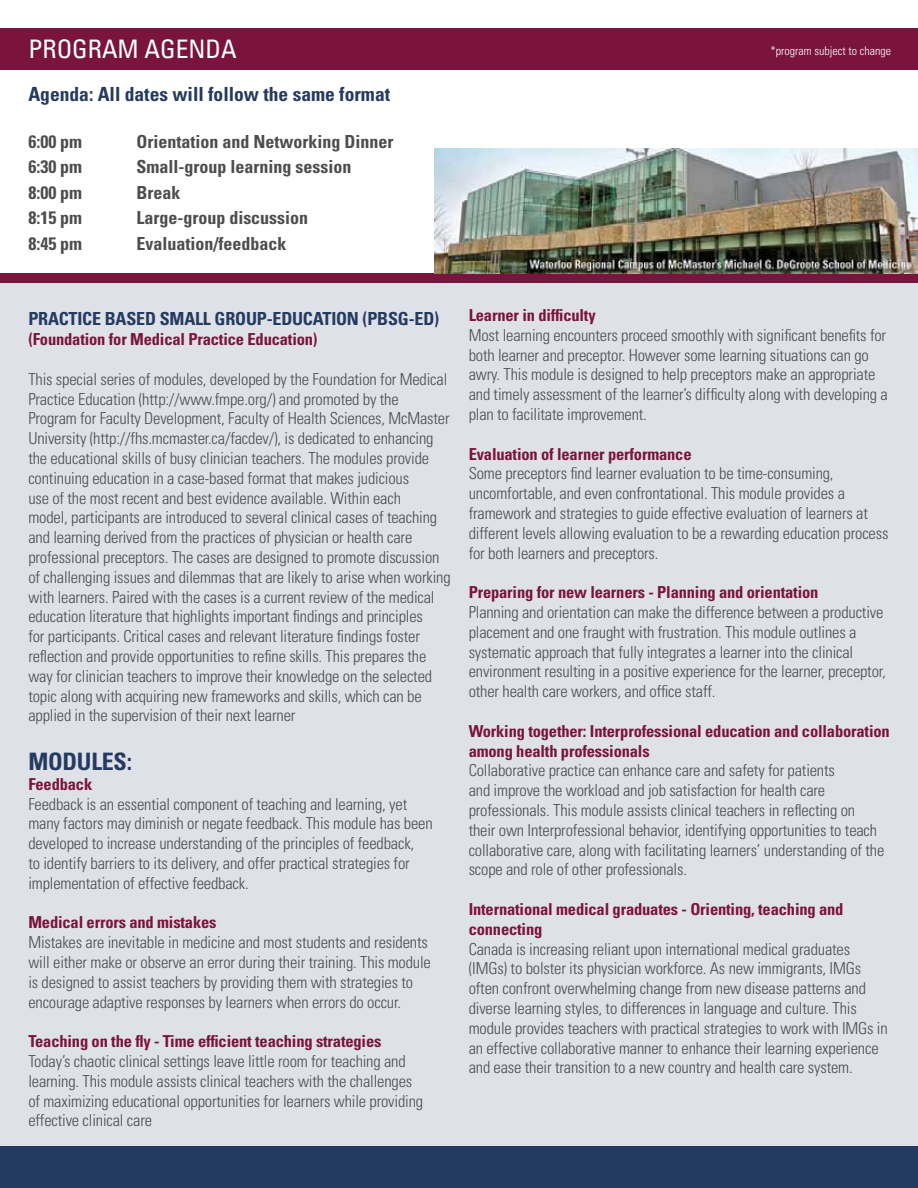
<style>
.page{position:relative;width:918px;height:1188px;background:#fff}
.page>*{position:absolute;margin:0;border:0;box-sizing:border-box;transform-origin:0 0}
.t1{font:condensed 25.5px "Univers LT Std";color:#fff}
.t2{font:700 condensed 24px "Univers LT Std";color:#243a61}
.t3{font:700 condensed 19.5px "Univers LT Std";color:#243a61}
.t4{font:700 condensed 18px "Univers LT Std";color:#4d4d4f}
.t5{font:700 condensed 18px "Univers LT Std";letter-spacing:-.01em;color:#243a61}
.t6{font:300 condensed 16.5px/19.8px "Univers LT Std";letter-spacing:-.01em;color:#4d4d4f}
.t7{font:700 condensed 16.5px/19.8px "Univers LT Std";letter-spacing:-.01em;color:#7a133d}
.t8{font:300 condensed 12px "Univers LT Std";color:#fff}
</style>
<div class="page">
<div style="left:0;top:278px;width:918px;height:910px;background:#dee1e7"></div>
<div style="left:0;top:28px;width:918px;height:42px;background:#7a133d"></div>
<div style="left:0;top:274px;width:918px;height:9px;background:#7a133d"></div>
<div style="left:0;top:1146px;width:918px;height:42px;background:#243a61"></div>
<img style="left:435px;top:149px;width:483px;height:124px">
<h1 class="t1" style="left:28px;top:33px;width:210px">PROGRAM AGENDA</h1>
<p class="t8" style="left:770px;top:44px;width:122px">*program subject to change</p>
<p class="t3" style="left:28px;top:82px;width:363px">Agenda: All dates will follow the same format</p>
<p class="t4" style="left:28px;top:130px;width:55px">6:00 pm</p>
<p class="t4" style="left:136px;top:130px;width:259px">Orientation and Networking Dinner</p>
<p class="t4" style="left:28px;top:156px;width:89px">6:30 pm S</p>
<p class="t4" style="left:146px;top:156px;width:206px">mall-group learning session</p>
<p class="t4" style="left:28px;top:181px;width:89px">8:00 pm B</p>
<p class="t4" style="left:147px;top:181px;width:34px">reak</p>
<p class="t4" style="left:28px;top:207px;width:88px">8:15 pm L</p>
<p class="t4" style="left:144px;top:207px;width:165px">arge-group discussion</p>
<p class="t4" style="left:28px;top:232px;width:89px">8:45 pm E</p>
<p class="t4" style="left:145px;top:232px;width:143px">valuation/feedback</p>
<p class="t5" style="left:28px;top:308px;width:20px">PRACTICE</p>
<p class="t5" style="left:105px;top:308px;width:11px">BASED</p>
<p class="t5" style="left:160px;top:308px;width:12px">SMALL</p>
<p class="t5" style="left:215px;top:308px;width:68px">GROUP-EDUCATI</p>
<p class="t5" style="left:336px;top:308px;width:105px">ON (PBSG-ED)</p>
<p class="t7" style="left:28px;top:329px;width:291px">(Foundation for Medical Practice Education)</p>
<p class="t6" style="left:28px;top:369px;width:424px">This special series of modules, developed by the Foundation for Medical Practice Education (http://www.fmpe.org/) and promoted by the Program for Faculty Development, Faculty of Health Sciences, McMaster University (http://fhs.mcmaster.ca/facdev/), is dedicated to enhancing the educational skills of busy clinician teachers. The modules provide continuing education in a case-based format that makes judicious<br>use of the most recent and best evidence available. Within each<br>model, participants are introduced to several clinical cases of teaching and learning derived from the practices of physician or health care professional preceptors. The cases are designed to promote discussion of challenging issues and dilemmas that are likely to arise when working with learners. Paired with the cases is a current review of the medical education literature that highlights important findings and principles<br>for participants. Critical cases and relevant literature findings foster reflection and provide opportunities to refine skills. This prepares the way for clinician teachers to improve their knowledge on the selected topic along with acquiring new frameworks and skills, which can be applied in the supervision of their next learner</p>
<h2 class="t2" style="left:28px;top:747px;width:105px">Modules:</h2>
<p class="t7" style="left:28px;top:774px;width:65px">Feedback</p>
<p class="t6" style="left:28px;top:794px;width:406px">Feedback is an essential component of teaching and learning, yet many factors may diminish or negate feedback. This module has been developed to increase understanding of the principles of feedback,<br>to identify barriers to its delivery, and offer practical strategies for implementation of effective feedback.</p>
<p class="t7" style="left:28px;top:913px;width:190px">Medical errors and mistakes</p>
<p class="t6" style="left:28px;top:933px;width:404px">Mistakes are inevitable in medicine and most students and residents will either make or observe an error during their training. This module is designed to assist teachers by providing them with strategies to encourage adaptive responses by learners when errors do occur.</p>
<p class="t7" style="left:28px;top:1031px;width:355px">Teaching on the fly - Time efficient teaching strategies</p>
<p class="t6" style="left:28px;top:1051px;width:396px">Today’s chaotic clinical settings leave little room for teaching and learning. This module assists clinical teachers with the challenges of maximizing educational opportunities for learners while providing effective clinical care</p>
<p class="t7" style="left:469px;top:305px;width:129px">Learner in difficulty</p>
<p class="t6" style="left:469px;top:325px;width:421px">Most learning encounters proceed smoothly with significant benefits for both learner and preceptor. However some learning situations can go awry. This module is designed to help preceptors make an appropriate and timely assessment of the learner’s difficulty along with developing a plan to facilitate improvement.</p>
<p class="t7" style="left:469px;top:444px;width:224px">Evaluation of learner performance</p>
<p class="t6" style="left:469px;top:464px;width:421px">Some preceptors find learner evaluation to be time-consuming, uncomfortable, and even confrontational. This module provides a framework and strategies to guide effective evaluation of learners at different levels allowing evaluation to be a rewarding education process for both learners and preceptors.</p>
<p class="t7" style="left:469px;top:582px;width:351px">Preparing for new learners - Planning and orientation</p>
<p class="t6" style="left:469px;top:602px;width:419px">Planning and orientation can make the difference between a productive placement and one fraught with frustration. This module outlines a systematic approach that fully integrates a learner into the clinical environment resulting in a positive experience for the learner, preceptor, other health care workers, and office staff.</p>
<p class="t7" style="left:469px;top:721px;width:423px">Working together: Interprofessional education and collaboration among health professionals</p>
<p class="t6" style="left:469px;top:761px;width:417px">Collaborative practice can enhance care and safety for patients<br>and improve the workload and job satisfaction for health care professionals. This module assists clinical teachers in reflecting on their own Interprofessional behavior, identifying opportunities to teach collaborative care, along with facilitating learners’ understanding of the scope and role of other professionals.</p>
<p class="t7" style="left:469px;top:899px;width:376px">International medical graduates - Orienting, teaching and connecting</p>
<p class="t6" style="left:469px;top:939px;width:421px">Canada is increasing reliant upon international medical graduates (IMGs) to bolster its physician workforce. As new immigrants, IMGs often confront overwhelming change from new disease patterns and diverse learning styles, to differences in language and culture. This module provides teachers with practical strategies to work with IMGs in an effective collaborative manner to enhance their learning experience and ease their transition to a new country and health care system.</p>
</div>
